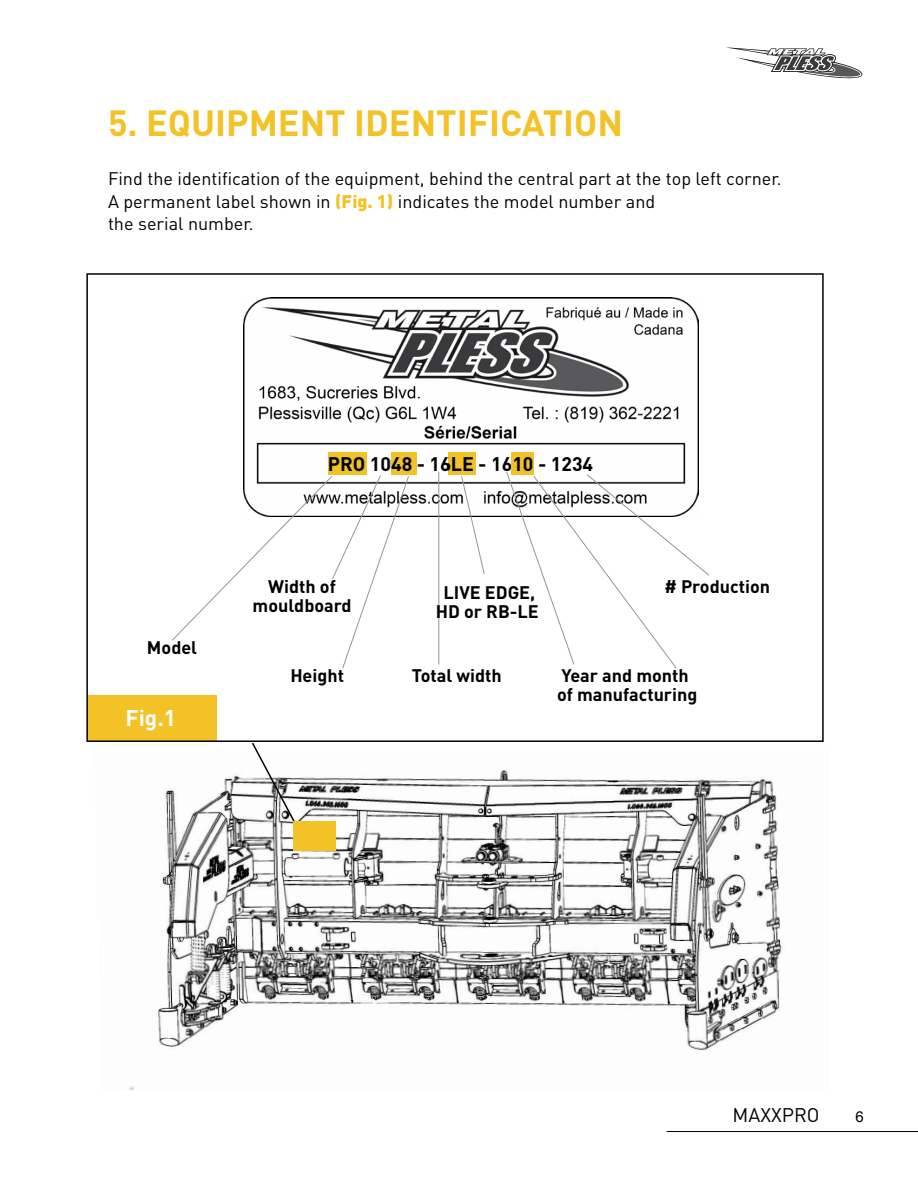
<style>
.page{position:relative;width:918px;height:1188px;background:#fff}
.page>*{position:absolute;margin:0;border:0;box-sizing:border-box;transform-origin:0 0}
.t1{font:700 36px "DINOT";color:#f2c227}
.t2{font:700 22.5px "DINOT";color:#fff}
.t3{font:700 19.5px "DINOT";color:#000}
.t4{font:19.5px "DINOT";color:#000}
.t5{font:18px/22.5px "DINOT";color:#000}
.t6{font:700 18px/18.8px "DINOT";color:#000;text-align:center}
.t7{font:15px "Arial";color:#000}
.s1{font-weight:900;color:#f2c227}
</style>
<div class="page">
<hr style="left:667px;top:1131px;width:251px;height:1px;background:#000">
<svg style="left:729px;top:48px;width:133px;height:31px"></svg>
<img style="left:243px;top:297px;width:455px;height:220px">
<svg style="left:172px;top:475px;width:238px;height:194px"></svg>
<hr style="left:438px;top:472px;width:1px;height:192px;background:#939598">
<svg style="left:461px;top:475px;width:24px;height:99px"></svg>
<svg style="left:506px;top:471px;width:203px;height:198px"></svg>
<div style="left:87px;top:695px;width:130px;height:45px;background:#f2c227"></div>
<div style="left:448px;top:452px;width:27px;height:22px;background:#f2c227"></div>
<div style="left:511px;top:452px;width:23px;height:22px;background:#f2c227"></div>
<div style="left:86px;top:273px;width:738px;height:469px;border:2px solid #000"></div>
<img style="left:129px;top:769px;width:653px;height:321px">
<svg style="left:250px;top:741px;width:50px;height:90px"></svg>
<div style="left:293px;top:822px;width:43px;height:29px;background:#f2c227"></div>
<div style="left:328px;top:452px;width:88px;height:21px;background:#fff"></div>
<div style="left:391px;top:452px;width:25px;height:22px;background:#f2c227"></div>
<div style="left:328px;top:452px;width:38px;height:22px;background:#f2c227"></div>
<h1 class="t1" style="left:108px;top:99px;width:517px">5. EQUIPMENT IDENTIFICATION</h1>
<p class="t5" style="left:108px;top:167px;width:675px">Find the identification of the equipment, behind the central part at the top left corner.<br>A permanent label shown in <span class="s1">(Fig. 1)</span> indicates the model number and<br>the serial number.</p>
<p class="t3" style="left:328px;top:451px;width:39px">PRO</p>
<p class="t3" style="left:391px;top:451px;width:23px">48</p>
<p class="t3" style="left:332px;top:451px;width:263px">AGH1036 - 16LE - 1610 - 1234</p>
<p class="t6" style="left:147px;top:638px;width:52px">Model</p>
<p class="t2" style="left:126px;top:704px;width:52px">Fig.1</p>
<p class="t6" style="left:253px;top:576px;width:100px">Width of mouldboard</p>
<p class="t6" style="left:290px;top:666px;width:55px">Height</p>
<p class="t6" style="left:436px;top:583px;width:105px">LIVE EDGE,<br>HD or RB-LE</p>
<p class="t6" style="left:664px;top:576px;width:107px"># Production</p>
<p class="t6" style="left:412px;top:666px;width:92px">Total width</p>
<p class="t6" style="left:557px;top:666px;width:142px;text-align:left">Year and month of manufacturing</p>
<p class="t4" style="left:733px;top:1103px;width:89px">MAXXPRO</p>
<p class="t7" style="left:856px;top:1107px;width:10px">6</p>
</div>
